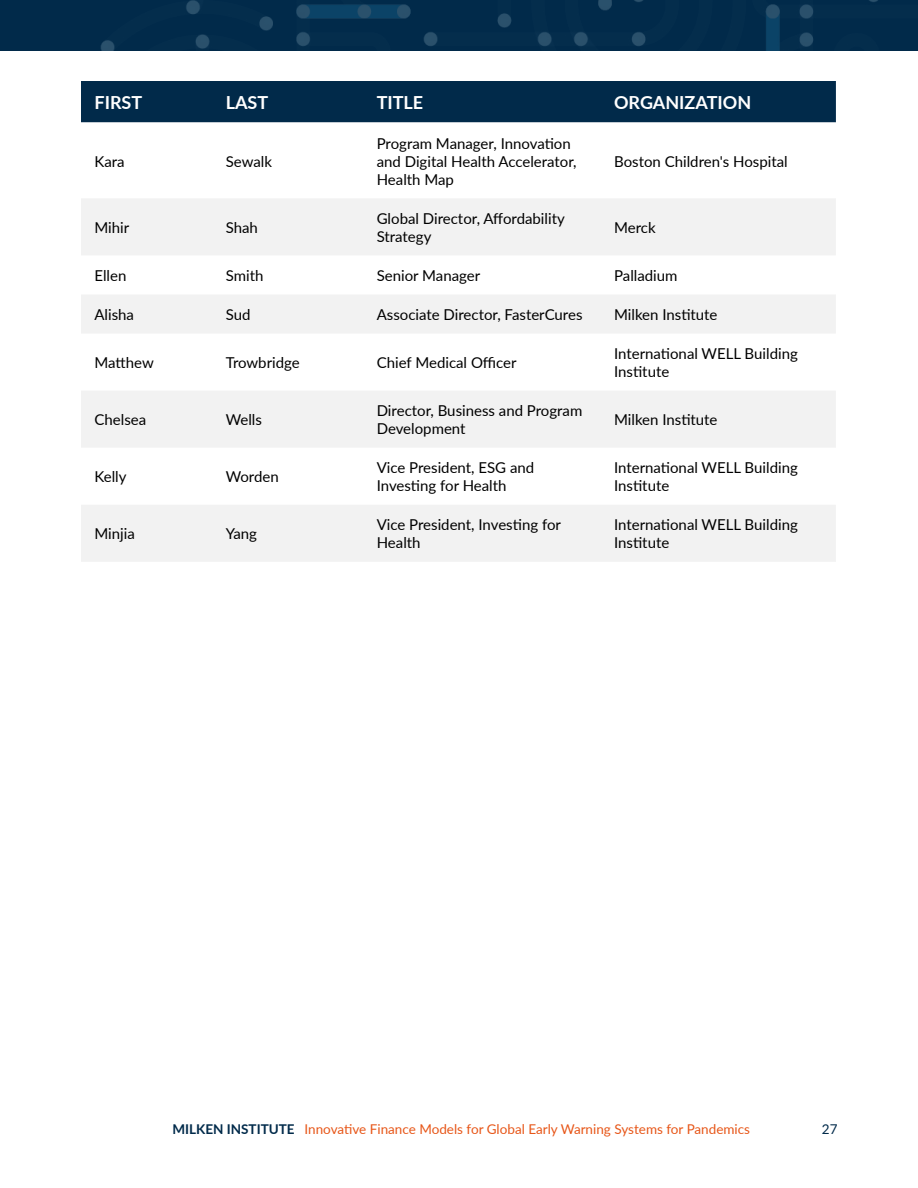
<style>
.page{position:relative;width:918px;height:1188px;background:#fff}
.page>*{position:absolute;margin:0;border:0;box-sizing:border-box;transform-origin:0 0}
.t1{font:700 18px "Lato";color:#fff}
.t2{font:15px/18px "Lato";color:#000}
.t3{font:13.5px "Lato";color:#e75618}
.t4{font:13.5px "Lato";color:#012a4a}
.s1{font-weight:700;color:#012a4a}
</style>
<div class="page">
<img style="left:0;top:0;width:918px;height:51px">
<div style="left:81px;top:81px;width:755px;height:41px;background:#012a4a"></div>
<svg style="left:81px;top:199px;width:755px;height:363px;fill:#f2f2f2"></svg>
<p class="t1" style="left:94px;top:89px;width:49px">FIRST</p>
<p class="t1" style="left:226px;top:89px;width:44px">LAST</p>
<p class="t1" style="left:377px;top:89px;width:48px">TITLE</p>
<p class="t1" style="left:614px;top:89px;width:139px">ORGANIZATION</p>
<p class="t2" style="left:94px;top:152px;width:32px">Kara</p>
<p class="t2" style="left:226px;top:152px;width:48px">Sewalk</p>
<p class="t2" style="left:377px;top:134px;width:201px">Program Manager, Innovation and Digital Health Accelerator,<br>Health Map</p>
<p class="t2" style="left:614px;top:152px;width:175px">Boston Children's Hospital</p>
<p class="t2" style="left:94px;top:218px;width:36px">Mihir</p>
<p class="t2" style="left:226px;top:218px;width:34px">Shah</p>
<p class="t2" style="left:377px;top:209px;width:190px">Global Director, Affordability<br>Strategy</p>
<p class="t2" style="left:614px;top:218px;width:43px">Merck</p>
<p class="t2" style="left:94px;top:266px;width:33px">Ellen</p>
<p class="t2" style="left:226px;top:266px;width:39px">Smith</p>
<p class="t2" style="left:377px;top:266px;width:105px">Senior Manager</p>
<p class="t2" style="left:614px;top:266px;width:65px">Palladium</p>
<p class="t2" style="left:94px;top:305px;width:41px">Alisha</p>
<p class="t2" style="left:226px;top:305px;width:26px">Sud</p>
<p class="t2" style="left:377px;top:305px;width:207px">Associate Director, FasterCures</p>
<p class="t2" style="left:614px;top:305px;width:105px">Milken Institute</p>
<p class="t2" style="left:94px;top:353px;width:61px">Matthew</p>
<p class="t2" style="left:226px;top:353px;width:75px">Trowbridge</p>
<p class="t2" style="left:377px;top:353px;width:141px">Chief Medical Officer</p>
<p class="t2" style="left:614px;top:344px;width:185px">International WELL Building<br>Institute</p>
<p class="t2" style="left:94px;top:410px;width:53px">Chelsea</p>
<p class="t2" style="left:226px;top:410px;width:38px">Wells</p>
<p class="t2" style="left:377px;top:401px;width:207px">Director, Business and Program<br>Development</p>
<p class="t2" style="left:614px;top:410px;width:105px">Milken Institute</p>
<p class="t2" style="left:94px;top:467px;width:34px">Kelly</p>
<p class="t2" style="left:226px;top:467px;width:55px">Worden</p>
<p class="t2" style="left:377px;top:458px;width:159px">Vice President, ESG and<br>Investing for Health</p>
<p class="t2" style="left:614px;top:458px;width:185px">International WELL Building<br>Institute</p>
<p class="t2" style="left:94px;top:524px;width:42px">Minjia</p>
<p class="t2" style="left:226px;top:524px;width:33px">Yang</p>
<p class="t2" style="left:377px;top:515px;width:186px">Vice President, Investing for<br>Health</p>
<p class="t2" style="left:614px;top:515px;width:185px">International WELL Building<br>Institute</p>
<p class="t3" style="left:172px;top:1119px;width:579px"><span class="s1">MILKEN INSTITUTE</span> Innovative Finance Models for Global Early Warning Systems for Pandemics</p>
<p class="t4" style="left:822px;top:1119px;width:17px">27</p>
</div>
